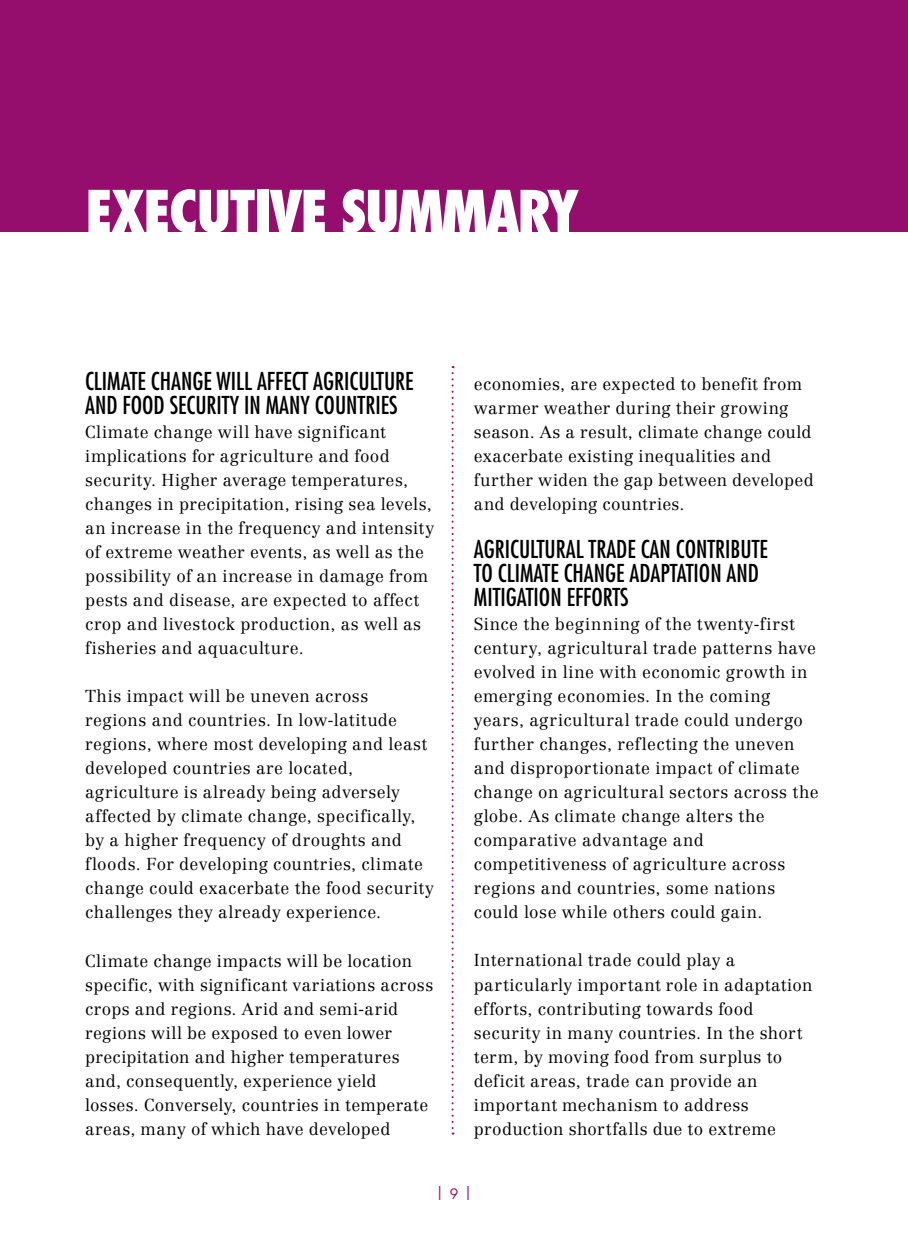
<style>
.page{position:relative;width:908px;height:1248px;background:#fff}
.page>*{position:absolute;margin:0;border:0;box-sizing:border-box;transform-origin:0 0}
.t1{font:800 condensed 56px "Futura Std";letter-spacing:-.04em;color:#fff}
.t2{font:condensed 24px/24px "Futura Std";color:#000}
.t3{font:300 17px/24px "Centennial LT Std";letter-spacing:.03em;color:#000}
.t4{font:14px "Futura Std";color:#960e6d}
</style>
<div class="page">
<div style="left:0;top:0;width:907px;height:232px;background:#960e6d"></div>
<svg style="left:451px;top:366px;width:2px;height:768px"></svg>
<h1 class="t1" style="left:85px;top:176px;width:495px">EXECUTIVE SUMMARY</h1>
<h2 class="t2" style="left:85px;top:369px;width:330px">CLIMATE CHANGE WILL AFFECT AGRICULTURE<br>AND FOOD SECURITY IN MANY COUNTRIES</h2>
<p class="t3" style="left:85px;top:420px;width:350px">Climate change will have significant implications for agriculture and food security. Higher average temperatures, changes in precipitation, rising sea levels, an increase in the frequency and intensity of extreme weather events, as well as the possibility of an increase in damage from pests and disease, are expected to affect crop and livestock production, as well as fisheries and aquaculture.</p>
<p class="t3" style="left:85px;top:684px;width:350px">This impact will be uneven across<br>regions and countries. In low-latitude regions, where most developing and least developed countries are located, agriculture is already being adversely affected by climate change, specifically, by a higher frequency of droughts and floods. For developing countries, climate change could exacerbate the food security challenges they already experience.</p>
<p class="t3" style="left:85px;top:948px;width:349px">Climate change impacts will be location specific, with significant variations across crops and regions. Arid and semi-arid regions will be exposed to even lower precipitation and higher temperatures and, consequently, experience yield losses. Conversely, countries in temperate areas, many of which have developed</p>
<p class="t3" style="left:473px;top:372px;width:341px">economies, are expected to benefit from warmer weather during their growing season. As a result, climate change could exacerbate existing inequalities and further widen the gap between developed and developing countries.</p>
<h2 class="t2" style="left:473px;top:537px;width:295px">AGRICULTURAL TRADE CAN CONTRIBUTE<br>TO CLIMATE CHANGE ADAPTATION AND<br>MITIGATION EFFORTS</h2>
<p class="t3" style="left:473px;top:612px;width:346px">Since the beginning of the twenty-first century, agricultural trade patterns have evolved in line with economic growth in emerging economies. In the coming years, agricultural trade could undergo further changes, reflecting the uneven and disproportionate impact of climate change on agricultural sectors across the globe. As climate change alters the comparative advantage and competitiveness of agriculture across regions and countries, some nations could lose while others could gain.</p>
<p class="t3" style="left:473px;top:948px;width:340px">International trade could play a particularly important role in adaptation efforts, contributing towards food security in many countries. In the short term, by moving food from surplus to deficit areas, trade can provide an important mechanism to address production shortfalls due to extreme</p>
<p class="t4" style="left:436px;top:1182px;width:38px">| 9 |</p>
</div>
